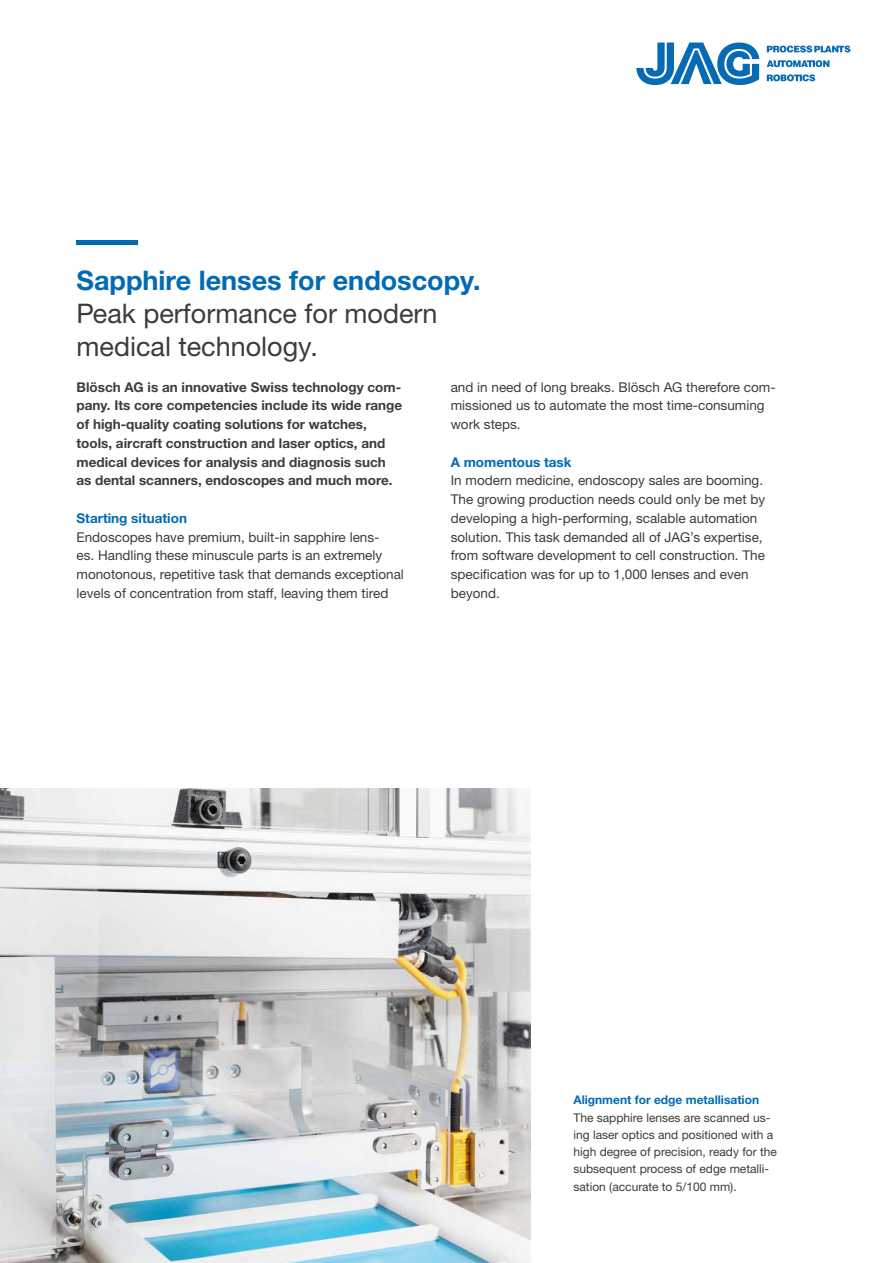
<style>
.page{position:relative;width:893px;height:1263px;background:#fff}
.page>*{position:absolute;margin:0;border:0;box-sizing:border-box;transform-origin:0 0}
.t1{font:27px/33px "Helvetica Neue LTW1 G";color:#3c3c3b}
.t2{font:700 27px "Helvetica Neue LTW1 G";color:#006ab4}
.t3{font:13.5px/18.8px "Helvetica Neue LTW1 G";color:#3c3c3b}
.t4{font:700 13.5px/18.8px "Helvetica Neue LTW1 G";color:#3c3c3b}
.t5{font:700 13.5px "Helvetica Neue LTW1 G";color:#006ab4}
.t6{font:12px/17.2px "Helvetica Neue LTW1 G";color:#3c3c3b}
.t7{font:700 12px "Helvetica Neue LTW1 G";color:#006ab4}
</style>
<div class="page">
<div style="left:77px;top:240px;width:61px;height:5px;background:#006ab4"></div>
<img style="left:0;top:789px;width:531px;height:474px">
<svg style="left:636px;top:43px;width:123px;height:42px"></svg>
<svg style="left:767px;top:46px;width:83px;height:7px"></svg>
<svg style="left:767px;top:60px;width:62px;height:7px"></svg>
<svg style="left:767px;top:74px;width:48px;height:7px"></svg>
<h1 class="t2" style="left:77px;top:264px;width:405px">Sapphire lenses for endoscopy.</h1>
<h1 class="t1" style="left:77px;top:297px;width:362px">Peak performance for modern medical technology.</h1>
<p class="t4" style="left:77px;top:377px;width:327px">Blösch AG is an innovative Swiss technology com&shy;pany. Its core competencies include its wide range of high-quality coating solutions for watches, tools, aircraft construction and laser optics, and medical devices for analysis and diagnosis such as dental scanners, endoscopes and much more.</p>
<p class="t5" style="left:77px;top:510px;width:112px">Starting situation</p>
<p class="t3" style="left:77px;top:527px;width:329px">Endoscopes have premium, built-in sapphire lens-<br>es. Handling these minuscule parts is an extremely monotonous, repetitive task that demands exceptional levels of concentration from staff, leaving them tired</p>
<p class="t3" style="left:451px;top:377px;width:326px">and in need of long breaks. Blösch AG therefore com&shy;missioned us to automate the most time-consuming work steps.</p>
<p class="t5" style="left:451px;top:453px;width:122px">A momentous task</p>
<p class="t3" style="left:451px;top:471px;width:316px">In modern medicine, endoscopy sales are booming.<br>The growing production needs could only be met by developing a high-performing, scalable automation solution. This task demanded all of JAG’s expertise, from software development to cell construction. The specification was for up to 1,000 lenses and even beyond.</p>
<p class="t7" style="left:573px;top:1093px;width:187px">Alignment for edge metallisation</p>
<p class="t6" style="left:573px;top:1109px;width:205px">The sapphire lenses are scanned us&shy;ing laser optics and positioned with a high degree of precision, ready for the subsequent process of edge metalli&shy;sation (accurate to 5/100 mm).</p>
</div>
